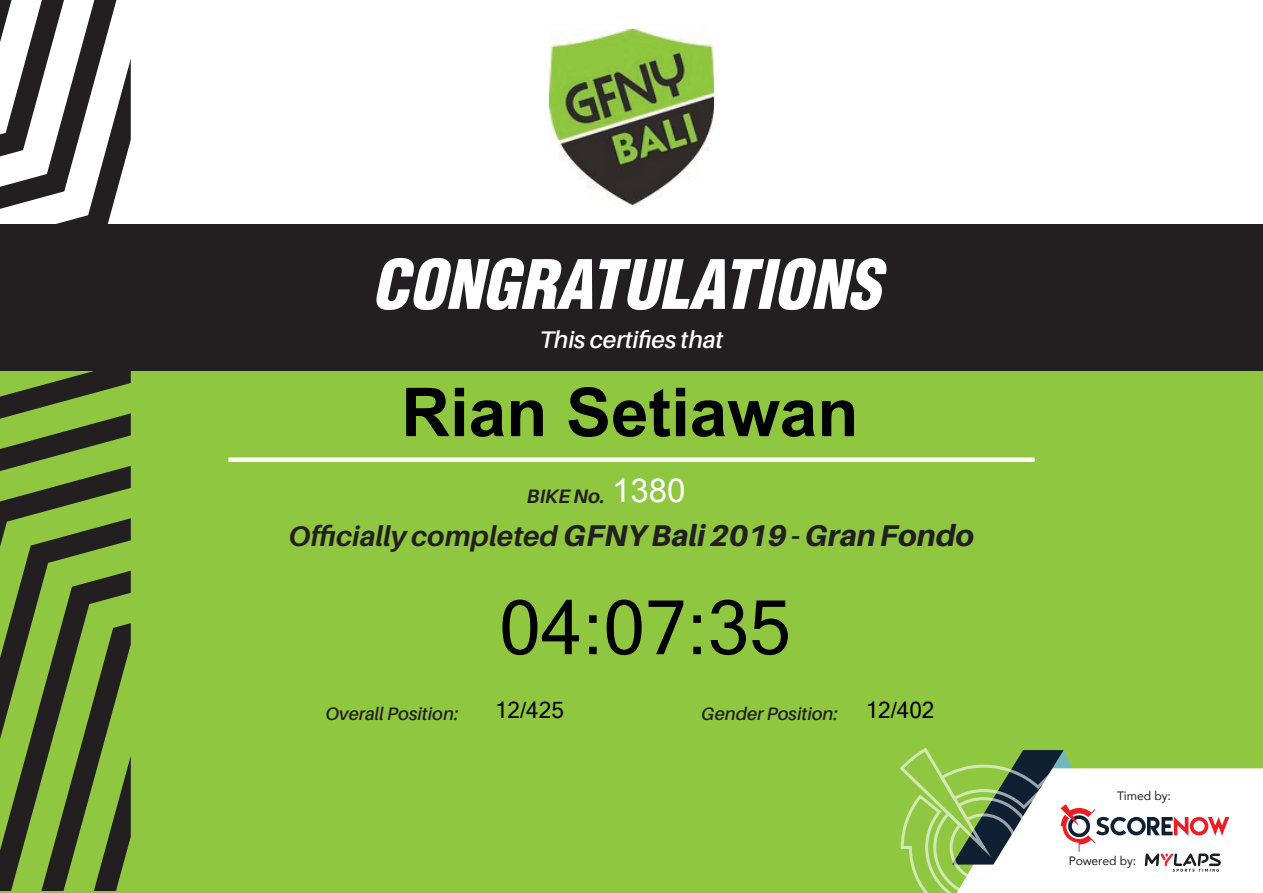
<style>
.page{position:relative;width:1263px;height:893px;background:#fff}
.page>*{position:absolute;margin:0;border:0;box-sizing:border-box;transform-origin:0 0}
.t1{font:75px "Microsoft Sans Serif";color:#000}
.t2{font:700 67.5px "Arial";color:#000}
.t3{font:33px "Arial";color:#fff}
.t4{font:italic 800 30px "Aileron";color:#231f20}
.t5{font:italic 600 24px "Aileron";color:#fff}
.t6{font:22.5px "Microsoft Sans Serif";color:#000}
.t7{font:italic 700 19.5px "Aileron";color:#231f20}
.t8{font:italic 600 18px "Aileron";color:#231f20}
.t9{font:12.15px "Avenir Roman";letter-spacing:-.02em;color:#231f20}
.s1{font-weight:700;font-size:28.35px}
</style>
<div class="page">
<div style="left:0;top:224px;width:1263px;height:180px;background:#231f20"></div>
<div style="left:0;top:371px;width:1263px;height:522px;background:#8fc740"></div>
<svg style="left:900px;top:748px;width:363px;height:145px"></svg>
<img style="left:549px;top:29px;width:165px;height:176px">
<svg style="left:376px;top:258px;width:216px;height:52px"></svg>
<svg style="left:599px;top:259px;width:126px;height:51px"></svg>
<svg style="left:732px;top:258px;width:155px;height:52px"></svg>
<div style="left:228px;top:457px;width:806px;height:5px;background:#fff"></div>
<svg style="left:0;top:0;width:131px;height:891px"></svg>
<p class="t5" style="left:539px;top:327px;width:186px">This certifies that</p>
<h2 class="t2" style="left:401px;top:375px;width:459px">Rian Setiawan</h2>
<p class="t7" style="left:527px;top:485px;width:80px">BIKE No.</p>
<p class="t3" style="left:612px;top:473px;width:75px">1380</p>
<p class="t4" style="left:289px;top:519px;width:687px"><span class="s1">Officially completed</span> GFNY Bali 2019 - Gran Fondo</p>
<h1 class="t1" style="left:499px;top:585px;width:293px">04:07:35</h1>
<p class="t6" style="left:495px;top:697px;width:70px">12/425</p>
<p class="t6" style="left:866px;top:697px;width:70px">12/402</p>
<p class="t8" style="left:326px;top:704px;width:134px">Overall Position:</p>
<p class="t8" style="left:701px;top:704px;width:138px">Gender Position:</p>
<p class="t9" style="left:1117px;top:786px;width:55px">Timed by:</p>
<p class="t9" style="left:1069px;top:851px;width:69px">Powered by:</p>
</div>
